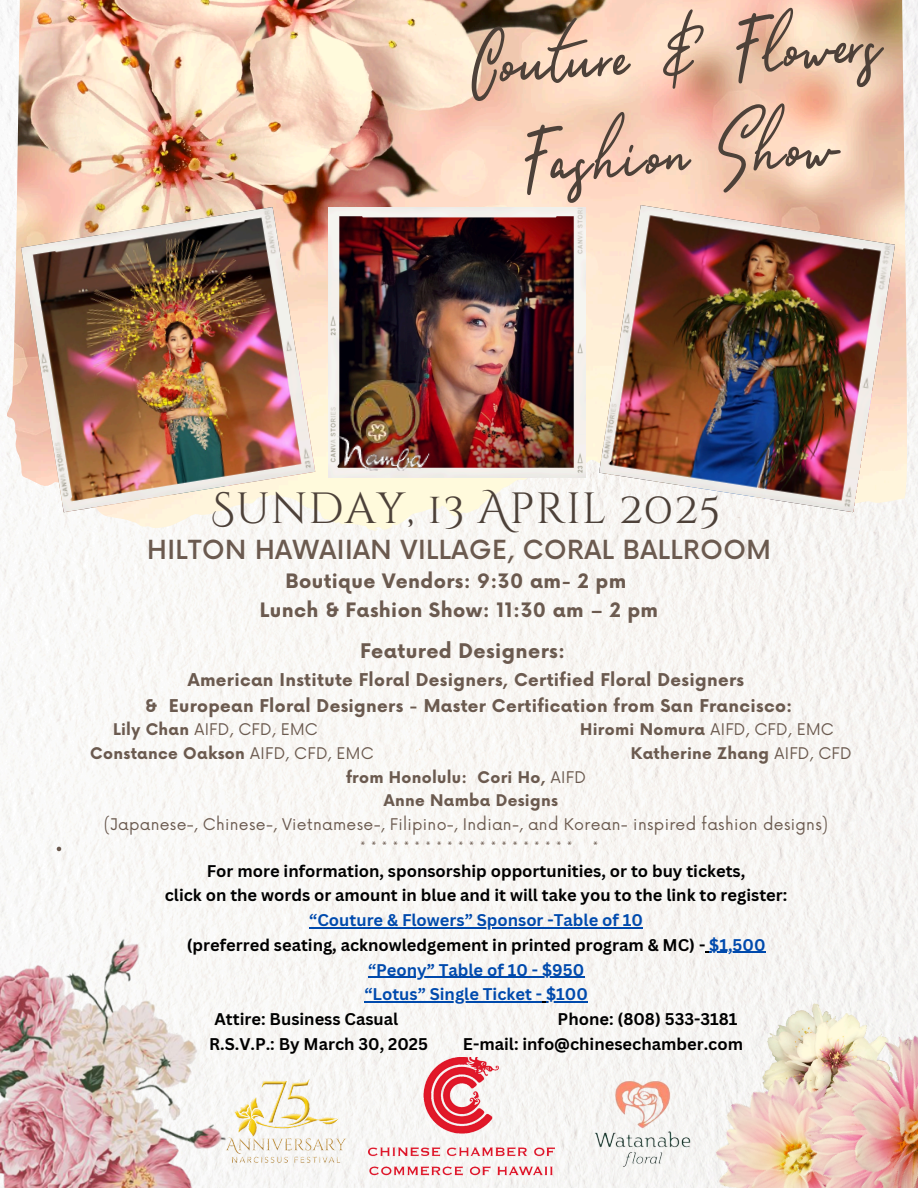
<style>
.page{position:relative;width:918px;height:1188px;background:#fff}
.page>*{position:absolute;margin:0;border:0;box-sizing:border-box;transform-origin:0 0}
.t1{font:91.05px/100.2px "Suluscript";color:#4d4139;text-align:center}
.t2{font:43.65px "Cinzel Decorative";letter-spacing:.02em;color:#4d4139}
.t3{font:500 25.65px "Now";letter-spacing:.02em;color:#6b5a4f}
.t4{font:700 19.65px "Now";letter-spacing:.02em;color:#6b5a4f}
.t5{font:700 19.35px/29.2px "Now";letter-spacing:.02em;color:#6b5a4f;text-align:center}
.t6{font:700 17.25px "Now";letter-spacing:.02em;color:#6b5a4f}
.t7{font:700 16.5px/24.8px "Canva Sans";color:#000;text-align:center}
.t8{font:700 16.5px "Canva Sans";color:#004aad}
.t9{font:15.75px "Now";letter-spacing:.02em;color:#6b5a4f}
.t10{font:700 15.75px "Now";letter-spacing:.02em;color:#6b5a4f}
.s1{font-weight:700}
.s2{font-weight:400}
.s3{color:#004aad}
</style>
<div class="page">
<img style="left:0;top:0;width:918px;height:1188px">
<img style="left:216px;top:0;width:690px;height:443px">
<img style="left:21px;top:207px;width:294px;height:305px">
<img style="left:599px;top:205px;width:296px;height:307px">
<img style="left:679px;top:956px;width:239px;height:232px">
<img style="left:369px;top:1058px;width:185px;height:121px">
<img style="left:226px;top:1068px;width:151px;height:111px">
<img style="left:329px;top:207px;width:257px;height:270px">
<img style="left:0;top:938px;width:226px;height:250px">
<img style="left:331px;top:369px;width:109px;height:109px">
<img style="left:586px;top:1070px;width:113px;height:107px">
<svg style="left:57px;top:847px;width:4px;height:4px"></svg>
<hr style="left:309px;top:927px;width:334px;height:1px;background:#004aad">
<hr style="left:709px;top:952px;width:57px;height:1px;background:#004aad">
<hr style="left:368px;top:977px;width:216px;height:1px;background:#004aad">
<hr style="left:364px;top:1001px;width:178px;height:2px;background:#004aad">
<hr style="left:546px;top:1001px;width:42px;height:2px;background:#004aad">
<p class="t1" style="left:467px;top:1px;width:412px;rotate:-3deg">Couture &amp; Flowers<br>Fashion Show</p>
<p class="t2" style="left:211px;top:480px;width:511px">Sunday, 13 April 2025</p>
<h1 class="t5" style="left:260px;top:568px;width:400px">Boutique Vendors: 9:30 am- 2 pm<br>Lunch &amp; Fashion Show: 11:30 am – 2 pm</h1>
<h2 class="t3" style="left:147px;top:536px;width:625px">HILTON HAWAIIAN VILLAGE, CORAL BALLROOM</h2>
<h3 class="t4" style="left:360px;top:640px;width:207px">Featured Designers:</h3>
<h4 class="t6" style="left:188px;top:670px;width:558px">American Institute Floral Designers, Certified Floral Designers</h4>
<p class="t6" style="left:145px;top:696px;width:649px">&amp; European Floral Designers - Master Certification from San Francisco:</p>
<p class="t9" style="left:113px;top:721px;width:206px"><span class="s1">Lily Chan</span> AIFD, CFD, EMC</p>
<p class="t10" style="left:580px;top:721px;width:255px">Hiromi Nomura <span class="s2">AIFD, CFD, EMC</span></p>
<p class="t10" style="left:90px;top:745px;width:285px">Constance Oakson <span class="s2">AIFD, CFD, EMC</span></p>
<p class="t10" style="left:631px;top:745px;width:222px">Katherine Zhang <span class="s2">AIFD, CFD</span></p>
<p class="t10" style="left:346px;top:768px;width:241px">from Honolulu: Cori Ho, <span class="s2">AIFD</span></p>
<p class="t10" style="left:384px;top:792px;width:176px">Anne Namba Designs</p>
<p class="t9" style="left:104px;top:815px;width:726px">(Japanese-, Chinese-, Vietnamese-, Filipino-, Indian-, and Korean- inspired fashion designs)</p>
<p class="t9" style="left:360px;top:839px;width:214px">********************</p>
<p class="t9" style="left:593px;top:839px;width:7px">*</p>
<p class="t7" style="left:165px;top:858px;width:624px">For more information, sponsorship opportunities, or to buy tickets,<br>click on the words or amount in blue and it will take you to the link to register:</p>
<p class="t7" style="left:187px;top:907px;width:580px"><span class="s3">“Couture &amp; Flowers” Sponsor -Table of 10<br></span>(preferred seating, acknowledgement in printed program &amp; MC) - <span class="s3">$1,500</span></p>
<p class="t8" style="left:368px;top:958px;width:218px">“Peony” Table of 10 - $950</p>
<p class="t8" style="left:364px;top:983px;width:225px">“Lotus” Single Ticket - $100</p>
<p class="t7" style="left:215px;top:1006px;width:185px">Attire: Business Casual</p>
<p class="t7" style="left:558px;top:1006px;width:182px">Phone: (808) 533-3181</p>
<p class="t7" style="left:209px;top:1031px;width:220px">R.S.V.P.: By March 30, 2025</p>
<p class="t7" style="left:463px;top:1031px;width:282px">E-mail: info@chinesechamber.com</p>
</div>
